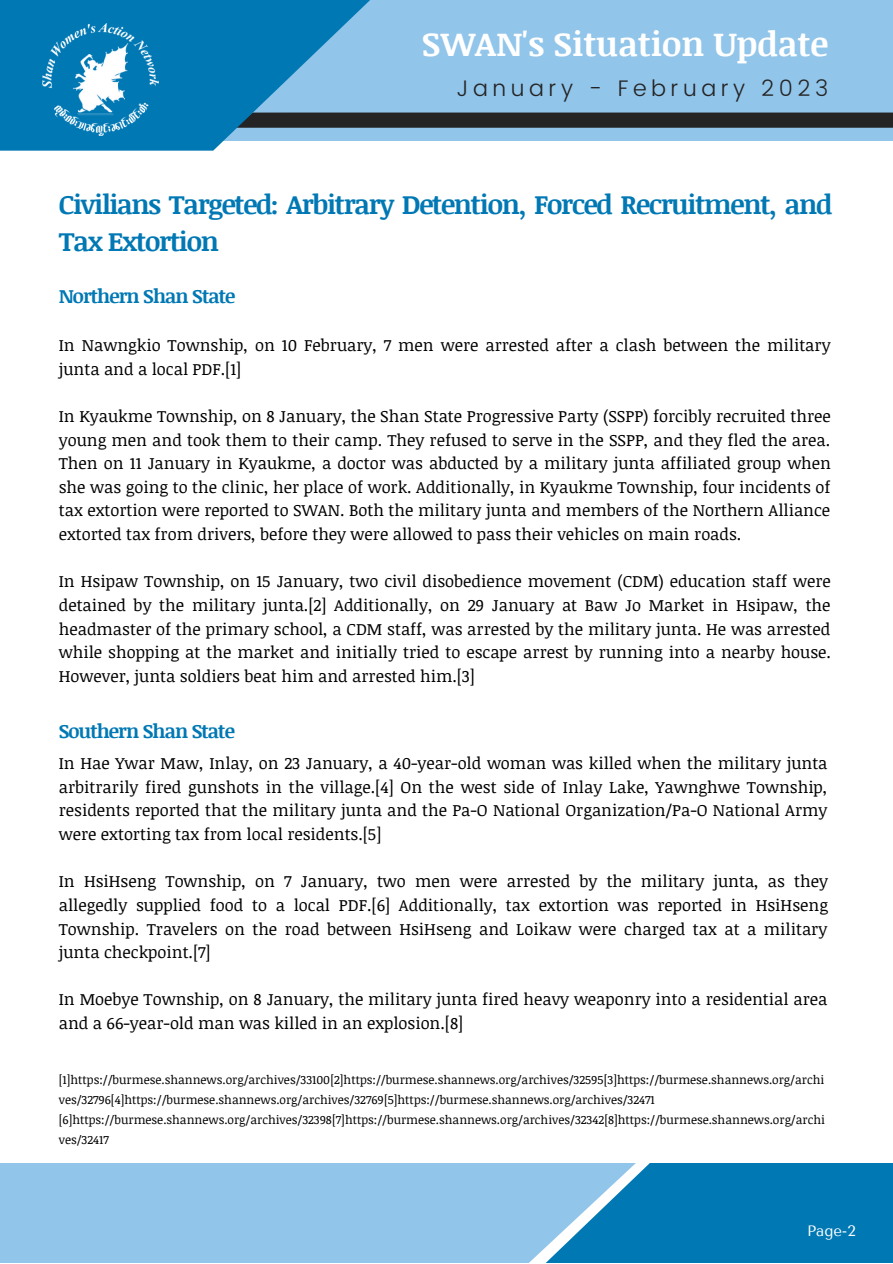
<style>
.page{position:relative;width:893px;height:1264px;background:#fff}
.page>*{position:absolute;margin:0;border:0;box-sizing:border-box;transform-origin:0 0}
.t1{font:700 33.9px "Noticia Text";color:#fff}
.t2{font:700 26.85px/37px "Noticia Text";letter-spacing:-.05em;color:#0078b4}
.t3{font:300 22.5px "Poppins";letter-spacing:.2em;color:#242424}
.t4{font:700 19.5px "Noticia Text";letter-spacing:-.045em;color:#0078b4}
.t5{font:16.5px/23.5px "Noticia Text";color:#000;text-align:justify}
.t6{font:15px "Tenor Sans";color:#fff}
.t7{font:12px/20px "Noticia Text";color:#000}
</style>
<div class="page">
<div style="left:102px;top:0;width:790px;height:141px;background:#92c5ea"></div>
<svg style="left:490px;top:112px;width:402px;height:16px;background:#292c2d"></svg>
<svg style="left:0;top:0;width:490px;height:150px;fill:#0078b4"></svg>
<div style="left:0;top:1162px;width:636px;height:100px;background:#92c5ea"></div>
<svg style="left:504px;top:1162px;width:388px;height:100px;fill:#0078b4"></svg>
<img style="left:42px;top:23px;width:116px;height:113px">
<h1 class="t1" style="left:422px;top:20px;width:408px">SWAN's Situation Update</h1>
<h3 class="t3" style="left:456px;top:75px;width:373px">January - February 2023</h3>
<h2 class="t2" style="left:59px;top:185px;width:775px">Civilians Targeted: Arbitrary Detention, Forced Recruitment, and<br>Tax Extortion</h2>
<p class="t4" style="left:59px;top:282px;width:178px">Northern Shan State</p>
<p class="t5" style="left:59px;top:333px;width:773px">In Nawngkio Township, on 10 February, 7 men were arrested after a clash between the military junta and a local PDF.[1]</p>
<p class="t5" style="left:59px;top:404px;width:773px">In Kyaukme Township, on 8 January, the Shan State Progressive Party (SSPP) forcibly recruited three young men and took them to their camp. They refused to serve in the SSPP, and they fled the area.<br>Then on 11 January in Kyaukme, a doctor was abducted by a military junta affiliated group when she was going to the clinic, her place of work. Additionally, in Kyaukme Township, four incidents of tax extortion were reported to SWAN. Both the military junta and members of the Northern Alliance extorted tax from drivers, before they were allowed to pass their vehicles on main roads.</p>
<p class="t5" style="left:59px;top:569px;width:773px">In Hsipaw Township, on 15 January, two civil disobedience movement (CDM) education staff were detained by the military junta.[2] Additionally, on 29 January at Baw Jo Market in Hsipaw, the headmaster of the primary school, a CDM staff, was arrested by the military junta. He was arrested while shopping at the market and initially tried to escape arrest by running into a nearby house.<br>However, junta soldiers beat him and arrested him.[3]</p>
<p class="t4" style="left:59px;top:716px;width:178px">Southern Shan State</p>
<p class="t5" style="left:59px;top:751px;width:770px">In Hae Ywar Maw, Inlay, on 23 January, a 40-year-old woman was killed when the military junta arbitrarily fired gunshots in the village.[4] On the west side of Inlay Lake, Yawnghwe Township, residents reported that the military junta and the Pa-O National Organization/Pa-O National Army were extorting tax from local residents.[5]</p>
<p class="t5" style="left:59px;top:869px;width:770px">In HsiHseng Township, on 7 January, two men were arrested by the military junta, as they allegedly supplied food to a local PDF.[6] Additionally, tax extortion was reported in HsiHseng Township. Travelers on the road between HsiHseng and Loikaw were charged tax at a military junta checkpoint.[7]</p>
<p class="t5" style="left:59px;top:987px;width:770px">In Moebye Township, on 8 January, the military junta fired heavy weaponry into a residential area and a 66-year-old man was killed in an explosion.[8]</p>
<p class="t7" style="left:59px;top:1069px;width:767px">[1]https://burmese.shannews.org/archives/33100[2]https://burmese.shannews.org/archives/32595[3]https://burmese.shannews.org/archi ves/32796[4]https://burmese.shannews.org/archives/32769[5]https://burmese.shannews.org/archives/32471 [6]https://burmese.shannews.org/archives/32398[7]https://burmese.shannews.org/archives/32342[8]https://burmese.shannews.org/archi ves/32417</p>
<p class="t6" style="left:807px;top:1222px;width:50px">Page-2</p>
</div>
